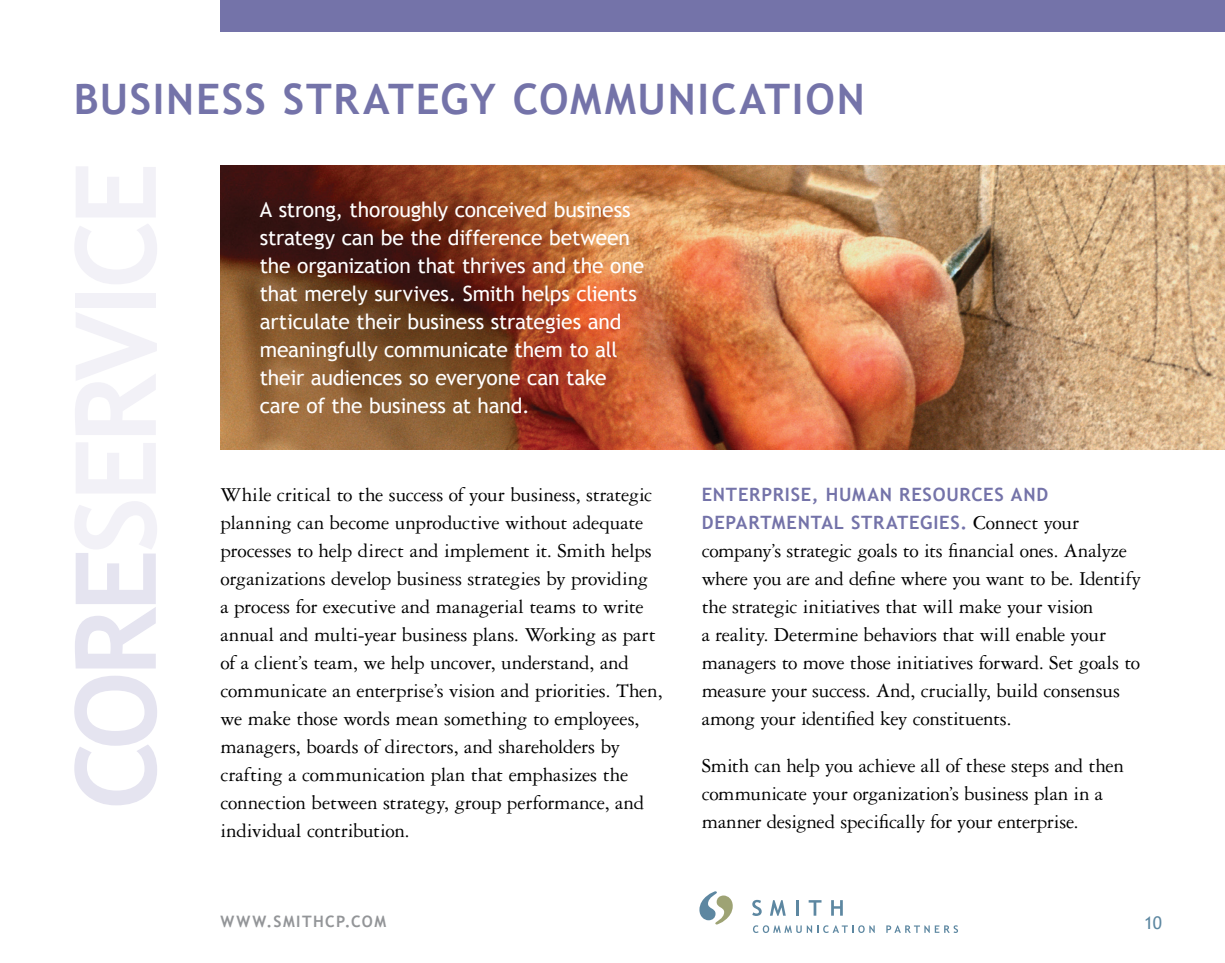
<style>
.page{position:relative;width:1225px;height:963px;background:#fff}
.page>*{position:absolute;margin:0;border:0;box-sizing:border-box;transform-origin:0 0}
.t1{font:700 42px "Trebuchet MS";letter-spacing:.04em;color:#7473a9}
.Body_-_Core{font:21px/28px "Garamond 3 LT Std";letter-spacing:-.01em;color:#000}
.Initial_paragraph{font:21px/28px "Trebuchet MS";letter-spacing:-.01em;color:#fff}
.Body_-_Core-2{font:700 18.38px/28px "Trebuchet MS";letter-spacing:.045em;color:#7473a9}
.t2{font:17.5px "Trebuchet MS";color:#5d87a1}
.t3{font:700 15.75px "Trebuchet MS";letter-spacing:.09em;color:#939598}
.s1{font-family:"Garamond 3 LT Std";font-weight:400;font-size:21px;color:#000}
</style>
<div class="page">
<svg style="left:699px;top:891px;width:34px;height:33px"></svg>
<svg style="left:752px;top:899px;width:10px;height:16px"></svg>
<svg style="left:770px;top:900px;width:16px;height:15px"></svg>
<hr style="left:796px;top:900px;width:3px;height:15px;background:#5d87a1">
<svg style="left:809px;top:900px;width:13px;height:15px"></svg>
<svg style="left:831px;top:900px;width:12px;height:15px"></svg>
<svg style="left:753px;top:925px;width:122px;height:7px"></svg>
<svg style="left:886px;top:925px;width:72px;height:7px"></svg>
<img style="left:220px;top:165px;width:1005px;height:284px">
<div style="left:220px;top:0;width:1005px;height:32px;background:#7473a9"></div>
<h1 class="t1" style="left:73px;top:73px;width:793px">BUSINESS STRATEGY COMMUNICATION</h1>
<p class="Initial_paragraph" style="left:260px;top:196px;width:386px">A strong, thoroughly conceived business strategy can be the difference between the organization that thrives and the one that merely survives. Smith helps clients articulate their business strategies and meaningfully communicate them to all their audiences so everyone can take care of the business at hand.</p>
<p class="Body_-_Core" style="left:220px;top:481px;width:444px">While critical to the success of your business, strategic planning can become unproductive without adequate processes to help direct and implement it. Smith helps organizations develop business strategies by providing<br>a process for executive and managerial teams to write annual and multi-year business plans. Working as part of a client’s team, we help uncover, understand, and communicate an enterprise’s vision and priorities. Then, we make those words mean something to employees, managers, boards of directors, and shareholders by crafting a communication plan that emphasizes the connection between strategy, group performance, and individual contribution.</p>
<p class="Body_-_Core-2" style="left:702px;top:480px;width:379px">ENTERPRISE, HUMAN RESOURCES AND<br>DEPARTMENTAL STRATEGIES. <span class="s1">Connect your</span></p>
<p class="Body_-_Core" style="left:702px;top:537px;width:441px">company’s strategic goals to its financial ones. Analyze where you are and define where you want to be. Identify the strategic initiatives that will make your vision<br>a reality. Determine behaviors that will enable your managers to move those initiatives forward. Set goals to measure your success. And, crucially, build consensus among your identified key constituents.</p>
<p class="Body_-_Core" style="left:702px;top:752px;width:424px">Smith can help you achieve all of these steps and then communicate your organization’s business plan in a manner designed specifically for your enterprise.</p>
<p class="t3" style="left:220px;top:911px;width:167px">WWW.SMITHCP.COM</p>
<p class="t2" style="left:1144px;top:912px;width:19px">10</p>
</div>
